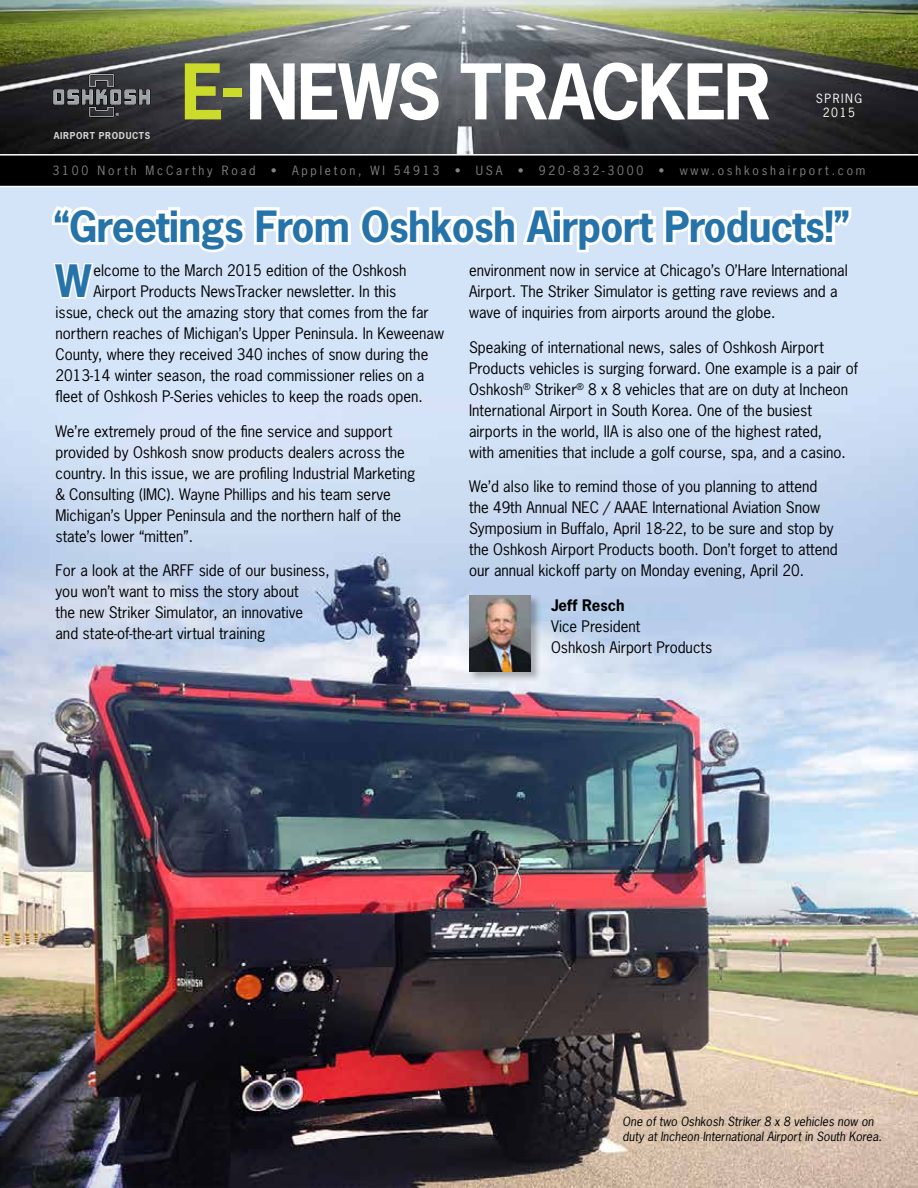
<style>
.page{position:relative;width:918px;height:1188px;background:#fff}
.page>*{position:absolute;margin:0;border:0;box-sizing:border-box;transform-origin:0 0}
.t1{font:700 72px "News Gothic";letter-spacing:-.03em;color:#fff}
.t2{font:700 42px "News Gothic";color:#2573a9}
.t3{font:700 40.5px "News Gothic";letter-spacing:-.02em;color:#2573a9}
.t4{font:15px/21px "News Gothic";color:#000}
.t5{font:700 15px "News Gothic";color:#000}
.t6{font:italic 12px/14.4px "News Gothic";color:#000}
.t7{font:12px "News Gothic";letter-spacing:.23em;color:#808285}
.t8{font:12px "News Gothic";letter-spacing:.13em;color:#fff}
.t9{font:700 9px "News Gothic";letter-spacing:.07em;color:#d1d3d4}
.t10{font:700 4.35px "Helvetica";color:#fff}
.s1{color:#cbdb2c}
</style>
<div class="page">
<img style="left:0;top:187px;width:918px;height:1001px">
<img style="left:0;top:0;width:918px;height:154px">
<svg style="left:0;top:154px;width:918px;height:32px;background:#0d0d0d"></svg>
<svg style="left:53px;top:74px;width:97px;height:44px;background:#4b4c50"></svg>
<div style="left:468px;top:594px;width:73px;height:89px;background:#000;opacity:.3"></div>
<img style="left:469px;top:595px;width:62px;height:77px">
<svg style="left:51px;top:261px;width:44px;height:39px"></svg>
<svg style="left:49px;top:202px;width:805px;height:53px"></svg>
<h1 class="t1" style="left:181px;top:45px;width:592px"><span class="s1">E-</span>NEWS TRACKER</h1>
<p class="t8" style="left:816px;top:91px;width:48px">SPRING</p>
<p class="t10" style="left:116px;top:111px;width:5px">®</p>
<p class="t8" style="left:823px;top:105px;width:34px">2015</p>
<p class="t9" style="left:54px;top:129px;width:98px">AIRPORT PRODUCTS</p>
<p class="t7" style="left:53px;top:162px;width:205px">3100 North McCarthy Road</p>
<p class="t7" style="left:271px;top:162px;width:170px">• Appleton, WI 54913</p>
<p class="t7" style="left:455px;top:162px;width:49px">• USA</p>
<p class="t7" style="left:518px;top:162px;width:127px">• 920-832-3000</p>
<p class="t7" style="left:659px;top:162px;width:208px">• www.oshkoshairport.com</p>
<h3 class="t3" style="left:53px;top:200px;width:798px">“Greetings From Oshkosh Airport Products!”</h3>
<h2 class="t2" style="left:55px;top:254px;width:37px">W</h2>
<p class="t4" style="left:94px;top:260px;width:315px">elcome to the March 2015 edition of the Oshkosh</p>
<p class="t4" style="left:94px;top:281px;width:304px">Airport Products NewsTracker newsletter. In this</p>
<p class="t4" style="left:55px;top:302px;width:375px">issue, check out the amazing story that comes from the far</p>
<p class="t4" style="left:55px;top:323px;width:390px">northern reaches of Michigan’s Upper Peninsula. In Keweenaw</p>
<p class="t4" style="left:55px;top:344px;width:374px">County, where they received 340 inches of snow during the</p>
<p class="t4" style="left:55px;top:365px;width:371px">2013-14 winter season, the road commissioner relies on a</p>
<p class="t4" style="left:55px;top:386px;width:369px">fleet of Oshkosh P-Series vehicles to keep the roads open.</p>
<p class="t4" style="left:55px;top:421px;width:361px">We’re extremely proud of the fine service and support provided by Oshkosh snow products dealers across the country. In this issue, we are profiling Industrial Marketing &amp; Consulting (IMC). Wayne Phillips and his team serve Michigan’s Upper Peninsula and the northern half of the state’s lower “mitten”.</p>
<p class="t4" style="left:55px;top:560px;width:276px">For a look at the ARFF side of our business, you won’t want to miss the story about<br>the new Striker Simulator, an innovative<br>and state-of-the-art virtual training</p>
<p class="t4" style="left:469px;top:260px;width:380px">environment now in service at Chicago’s O’Hare International<br>Airport. The Striker Simulator is getting rave reviews and a wave of inquiries from airports around the globe.</p>
<p class="t4" style="left:469px;top:337px;width:390px">Speaking of international news, sales of Oshkosh Airport Products vehicles is surging forward. One example is a pair of Oshkosh<sup>®</sup> Striker<sup>®</sup> 8 x 8 vehicles that are on duty at Incheon International Airport in South Korea. One of the busiest airports in the world, IIA is also one of the highest rated,<br>with amenities that include a golf course, spa, and a casino.</p>
<p class="t4" style="left:469px;top:476px;width:370px">We’d also like to remind those of you planning to attend the 49th Annual NEC / AAAE International Aviation Snow Symposium in Buffalo, April 18-22, to be sure and stop by the Oshkosh Airport Products booth. Don’t forget to attend our annual kickoff party on Monday evening, April 20.</p>
<p class="t5" style="left:551px;top:595px;width:75px">Jeff Resch</p>
<p class="t4" style="left:551px;top:616px;width:163px">Vice President<br>Oshkosh Airport Products</p>
<p class="t6" style="left:623px;top:1115px;width:261px">One of two Oshkosh Striker 8 x 8 vehicles now on duty at Incheon International Airport in South Korea.</p>
</div>
